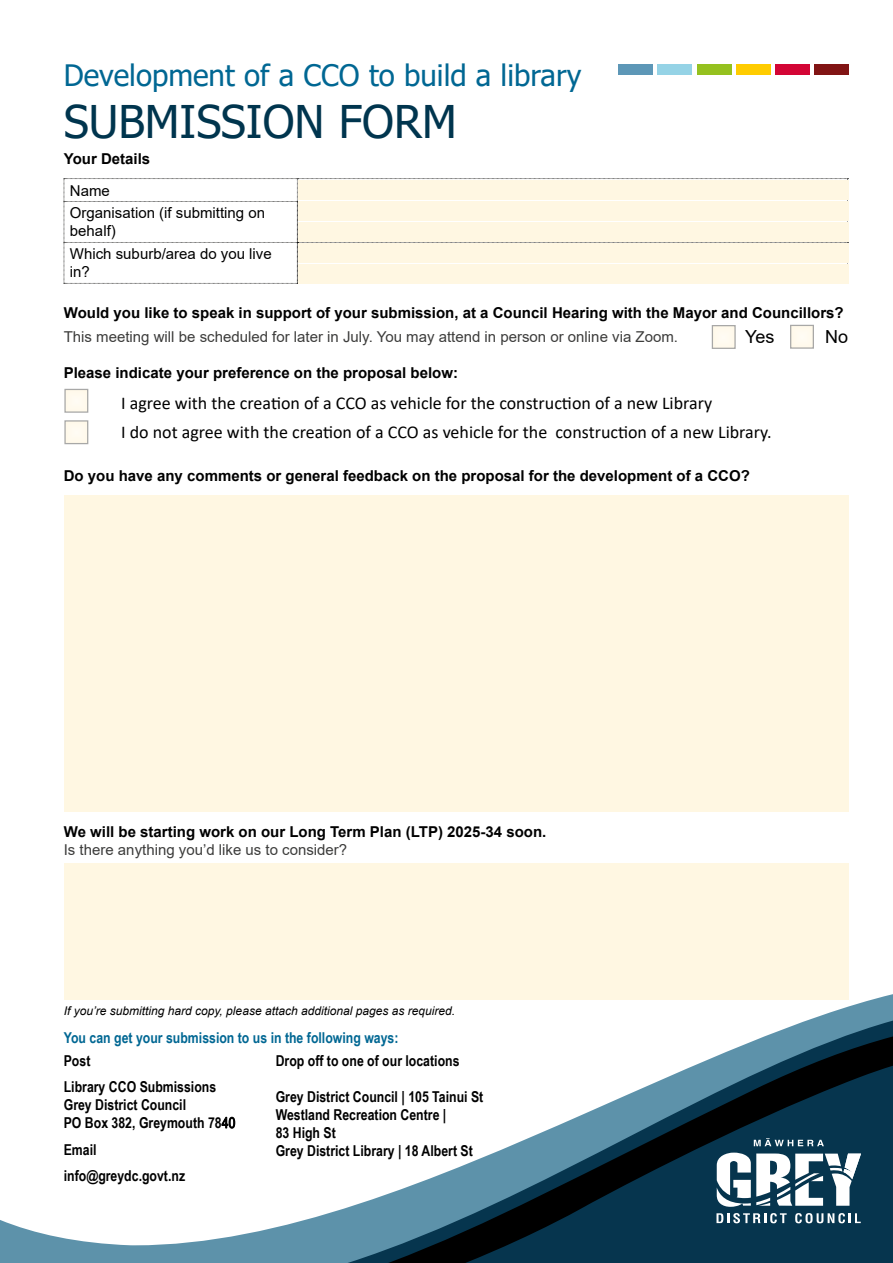
<style>
.page{position:relative;width:893px;height:1263px;background:#fff}
.page>*{position:absolute;margin:0;border:0;box-sizing:border-box;transform-origin:0 0}
.t1{font:45px "Tahoma";color:#00354e}
.t2{font:29.55px "Tahoma";color:#006793}
.t3{font:18px/29.2px "Calibri";color:#000}
.t4{font:18px "Arial";color:#000}
.t5{font:700 15px "Arial";color:#000}
.t6{font:700 15px/18px "Arial Narrow";color:#000}
.t7{font:15px "Arial";color:#3c3c3b}
.t8{font:15px/23px "Arial";color:#000}
.t9{font:700 15px "Arial Narrow";color:#006793}
.t10{font:italic 12px "Arial";color:#000}
.s1{font-weight:400}
</style>
<div class="page">
<svg style="left:0;top:994px;width:893px;height:269px"></svg>
<svg style="left:388px;top:1036px;width:505px;height:227px"></svg>
<svg style="left:754px;top:1138px;width:70px;height:8px"></svg>
<svg style="left:716px;top:1213px;width:71px;height:10px"></svg>
<svg style="left:795px;top:1213px;width:66px;height:10px"></svg>
<svg style="left:717px;top:1152px;width:144px;height:55px"></svg>
<svg style="left:64px;top:178px;width:784px;height:106px"></svg>
<div style="left:298px;top:180px;width:551px;height:19px;background:#fff7e2"></div>
<div style="left:298px;top:201px;width:551px;height:20px;background:#fff7e2"></div>
<div style="left:298px;top:222px;width:551px;height:20px;background:#fff7e2"></div>
<div style="left:298px;top:243px;width:551px;height:20px;background:#fff7e2"></div>
<div style="left:298px;top:264px;width:551px;height:20px;background:#fff7e2"></div>
<div style="left:64px;top:495px;width:785px;height:316px;background:#fff7e2"></div>
<div style="left:705px;top:319px;width:37px;height:35px;background:#fff;opacity:.85"></div>
<div style="left:712px;top:325px;width:24px;height:24px;border:1px solid #a8a8a7"></div>
<div style="left:783px;top:319px;width:37px;height:35px;background:#fff;opacity:.85"></div>
<div style="left:790px;top:325px;width:24px;height:24px;border:1px solid #a8a8a7"></div>
<div style="left:58px;top:384px;width:37px;height:34px;background:#fffbf4"></div>
<div style="left:64px;top:389px;width:24px;height:24px;border:1px solid #a8a8a7"></div>
<div style="left:58px;top:415px;width:37px;height:35px;background:#fff;opacity:.85"></div>
<div style="left:64px;top:420px;width:24px;height:24px;border:1px solid #a8a8a7"></div>
<div style="left:618px;top:64px;width:34px;height:11px;background:#5d97b7"></div>
<div style="left:658px;top:64px;width:34px;height:11px;background:#95d3e6"></div>
<div style="left:697px;top:64px;width:34px;height:11px;background:#95c11f"></div>
<div style="left:736px;top:64px;width:34px;height:11px;background:#fc0"></div>
<div style="left:775px;top:64px;width:35px;height:11px;background:#d30535"></div>
<div style="left:815px;top:64px;width:34px;height:11px;background:#811414"></div>
<div style="left:64px;top:863px;width:785px;height:137px;background:#fff7e2"></div>
<h2 class="t2" style="left:64px;top:56px;width:519px">Development of a CCO to build a library</h2>
<h1 class="t1" style="left:64px;top:92px;width:394px">SUBMISSION FORM</h1>
<p class="t5" style="left:64px;top:148px;width:88px">Your Details</p>
<p class="t8" style="left:70px;top:179px;width:197px">Name<br>Organisation (if submitting on</p>
<p class="t8" style="left:70px;top:220px;width:203px">behalf)<br>Which suburb/area do you live</p>
<p class="t8" style="left:70px;top:260px;width:22px">in?</p>
<p class="t5" style="left:64px;top:302px;width:781px">Would you like to speak in support of your submission, at a Council Hearing with the Mayor and Councillors?</p>
<p class="t7" style="left:64px;top:326px;width:616px">This meeting will be scheduled for later in July. You may attend in person or online via Zoom.</p>
<p class="t5" style="left:64px;top:362px;width:396px">Please indicate your preference on the proposal below:</p>
<p class="t4" style="left:745px;top:324px;width:31px">Yes</p>
<p class="t4" style="left:825px;top:324px;width:25px">No</p>
<p class="t3" style="left:121px;top:388px;width:652px">I agree with the creation of a CCO as vehicle for the construction of a new Library<br>I do not agree with the creation of a CCO as vehicle for the construction of a new Library.</p>
<p class="t5" style="left:64px;top:466px;width:687px">Do you have any comments or general feedback on the proposal for the development of a CCO?</p>
<p class="t5" style="left:64px;top:821px;width:484px">We will be starting work on our Long Term Plan (LTP) 2025-34 soon.</p>
<p class="t7" style="left:64px;top:839px;width:285px">Is there anything you’d like us to consider?</p>
<p class="t10" style="left:64px;top:1003px;width:393px">If you’re submitting hard copy, please attach additional pages as required.</p>
<p class="t9" style="left:64px;top:1027px;width:336px">You can get your submission to us in the following ways:</p>
<p class="t6" style="left:64px;top:1046px;width:154px;line-height:26.5px">Post<br>Library CCO Submissions</p>
<p class="t6" style="left:64px;top:1095px;width:173px">Grey District Council<br>PO Box 382, Greymouth 78<span class="s1">40</span></p>
<p class="t6" style="left:64px;top:1135px;width:123px;line-height:26.5px">Email info@greydc.govt.nz</p>
<p class="t6" style="left:276px;top:1050px;width:185px">Drop off to one of our locations</p>
<p class="t6" style="left:276px;top:1086px;width:209px">Grey District Council | 105 Tainui St<br>Westland Recreation Centre |<br>83 High St<br>Grey District Library | 18 Albert St</p>
</div>
